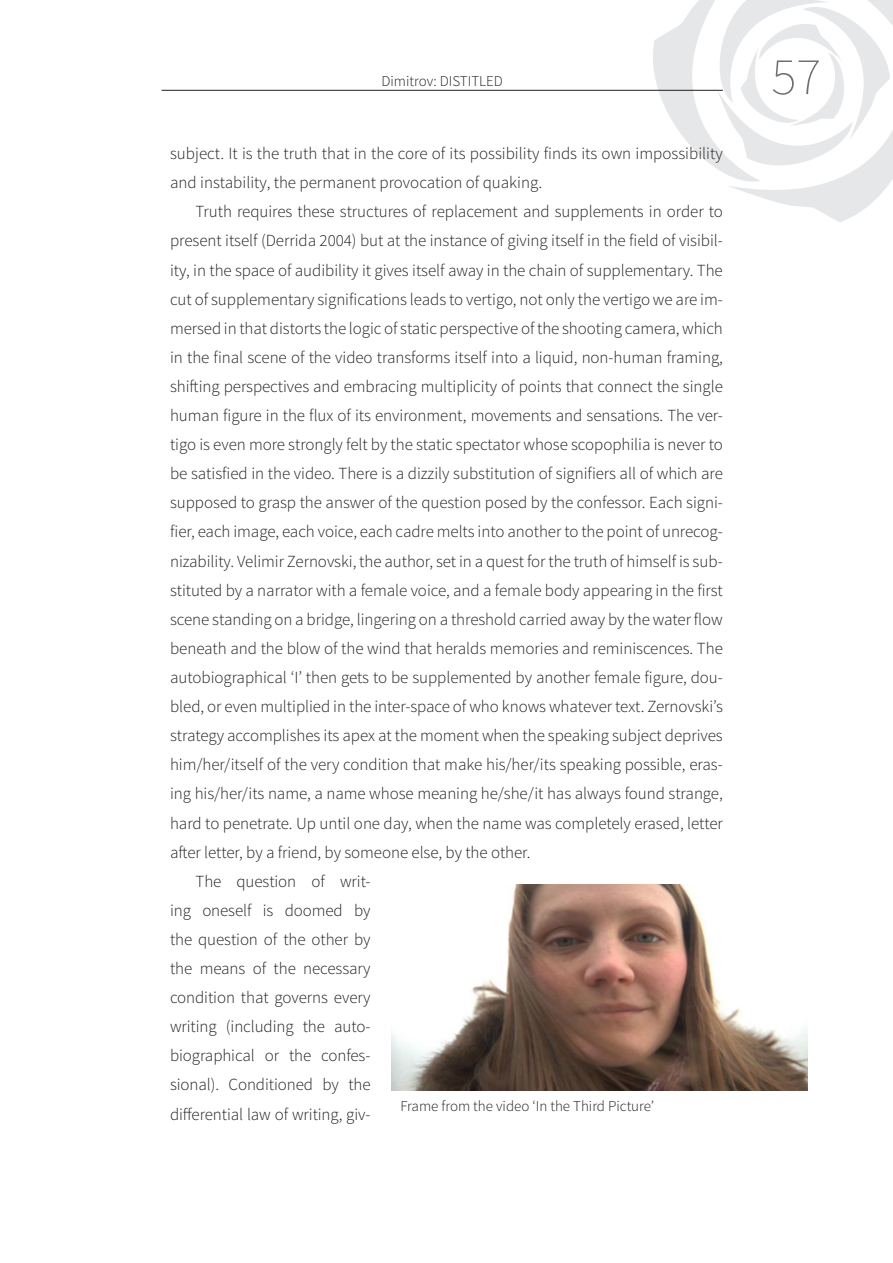
<style>
.page{position:relative;width:893px;height:1263px;background:#fff}
.page>*{position:absolute;margin:0;border:0;box-sizing:border-box;transform-origin:0 0}
.t1{font:200 52.5px "Source Sans Pro";color:#6c6d70}
.t2{font:300 16.95px/29.1px "Source Sans Pro";color:#231f20;text-align:justify}
.t3{font:300 15px "Source Sans Pro";color:#231f20}
</style>
<div class="page">
<svg style="left:641px;top:0;width:252px;height:222px"></svg>
<hr style="left:162px;top:90px;width:561px;height:1px;background:#231f20">
<img style="left:392px;top:884px;width:416px;height:207px">
<p class="t3" style="left:381px;top:72px;width:123px">Dimitrov: DISTITLED</p>
<p class="t2" style="left:170px;top:139px;width:554px">subject. It is the truth that in the core of its possibility finds its own impossibility and instability, the permanent provocation of quaking.</p>
<p class="t2" style="left:170px;top:197px;width:554px;text-indent:26px">Truth requires these structures of replacement and supplements in order to present itself (Derrida 2004) but at the instance of giving itself in the field of visibil&shy;ity, in the space of audibility it gives itself away in the chain of supplementary. The cut of supplementary significations leads to vertigo, not only the vertigo we are im&shy;mersed in that distorts the logic of static perspective of the shooting camera, which in the final scene of the video transforms itself into a liquid, non-human framing, shifting perspectives and embracing multiplicity of points that connect the single human figure in the flux of its environment, movements and sensations. The ver&shy;tigo is even more strongly felt by the static spectator whose scopophilia is never to be satisfied in the video. There is a dizzily substitution of signifiers all of which are supposed to grasp the answer of the question posed by the confessor. Each signi&shy;fier, each image, each voice, each cadre melts into another to the point of unrecog&shy;nizability. Velimir Zernovski, the author, set in a quest for the truth of himself is sub&shy;stituted by a narrator with a female voice, and a female body appearing in the first scene standing on a bridge, lingering on a threshold carried away by the water flow beneath and the blow of the wind that heralds memories and reminiscences. The autobiographical ‘I’ then gets to be supplemented by another female figure, dou&shy;bled, or even multiplied in the inter-space of who knows whatever text. Zernovski’s strategy accomplishes its apex at the moment when the speaking subject deprives him/her/itself of the very condition that make his/her/its speaking possible, eras&shy;ing his/her/its name, a name whose meaning he/she/it has always found strange, hard to penetrate. Up until one day, when the name was completely erased, letter after letter, by a friend, by someone else, by the other.</p>
<p class="t2" style="left:170px;top:867px;width:202px;text-indent:26px">The question of writ&shy;ing oneself is doomed by the question of the other by the means of the necessary condition that governs every writing (including the auto&shy;biographical or the confes&shy;sional). Conditioned by the differential law of writing, giv-</p>
<p class="t3" style="left:400px;top:1096px;width:255px">Frame from the video ‘In the Third Picture’</p>
<h1 class="t1" style="left:771px;top:45px;width:51px">57</h1>
</div>
